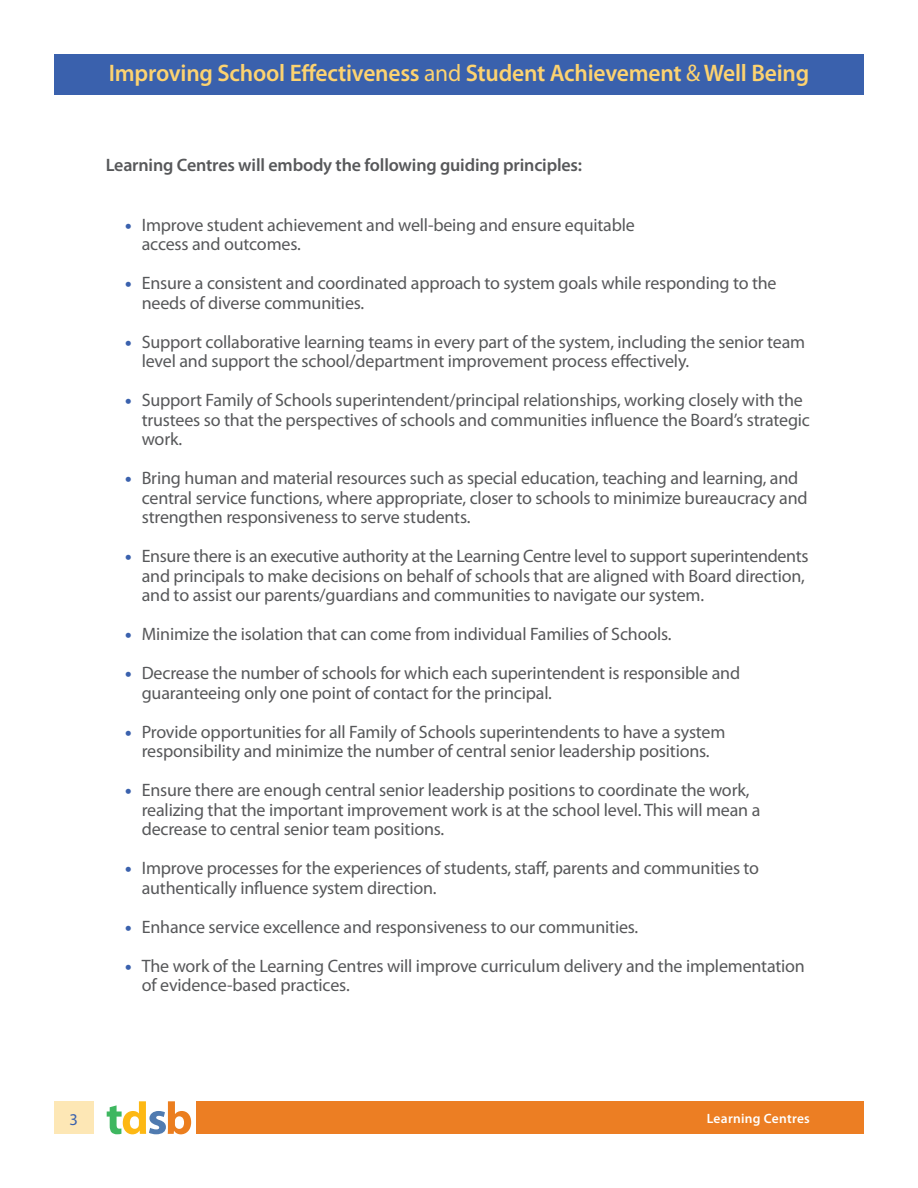
<style>
.page{position:relative;width:918px;height:1188px;background:#fff}
.page>*{position:absolute;margin:0;border:0;box-sizing:border-box;transform-origin:0 0}
.t1{font:600 24px "Myriad Pro";letter-spacing:-.01em;color:#fdd370}
.t2{font:18px/19.5px "Myriad Pro";letter-spacing:-.01em;color:#57585a}
.t3{font:600 18px "Myriad Pro";letter-spacing:-.01em;color:#57585a}
.t4{font:16.5px "Myriad Pro";color:#3a61ad}
.t5{font:600 13.5px "Myriad Pro";letter-spacing:.02em;color:#fff}
.s1{font-weight:400}
.s2{font-weight:900;color:#3a61ad}
</style>
<div class="page">
<div style="left:196px;top:1101px;width:668px;height:33px;background:#ec7e23"></div>
<div style="left:54px;top:1101px;width:40px;height:33px;background:#fde7b5"></div>
<div style="left:54px;top:54px;width:810px;height:40px;background:#3a61ad"></div>
<svg style="left:107px;top:1101px;width:84px;height:33px"></svg>
<h1 class="t1" style="left:109px;top:58px;width:702px">Improving School Effectiveness <span class="s1">and</span> Student Achievement <span class="s1">&amp;</span> Well Being</h1>
<h3 class="t3" style="left:106px;top:154px;width:478px">Learning Centres will embody the following guiding principles:</h3>
<p class="t2" style="left:142px;top:215px;width:495px;text-indent:-17px"><span class="s2">•</span> Improve student achievement and well-being and ensure equitable access and outcomes.</p>
<p class="t2" style="left:142px;top:273px;width:636px;text-indent:-17px"><span class="s2">•</span> Ensure a consistent and coordinated approach to system goals while responding to the needs of diverse communities.</p>
<p class="t2" style="left:142px;top:332px;width:665px;text-indent:-17px"><span class="s2">•</span> Support collaborative learning teams in every part of the system, including the senior team level and support the school/department improvement process effectively.</p>
<p class="t2" style="left:142px;top:390px;width:670px;text-indent:-17px"><span class="s2">•</span> Support Family of Schools superintendent/principal relationships, working closely with the trustees so that the perspectives of schools and communities influence the Board’s strategic work.</p>
<p class="t2" style="left:142px;top:468px;width:667px;text-indent:-17px"><span class="s2">•</span> Bring human and material resources such as special education, teaching and learning, and central service functions, where appropriate, closer to schools to minimize bureaucracy and strengthen responsiveness to serve students.</p>
<p class="t2" style="left:142px;top:546px;width:668px;text-indent:-17px"><span class="s2">•</span> Ensure there is an executive authority at the Learning Centre level to support superintendents and principals to make decisions on behalf of schools that are aligned with Board direction, and to assist our parents/guardians and communities to navigate our system.</p>
<p class="t2" style="left:125px;top:624px;width:548px"><span class="s2">•</span> Minimize the isolation that can come from individual Families of Schools.</p>
<p class="t2" style="left:142px;top:663px;width:600px;text-indent:-17px"><span class="s2">•</span> Decrease the number of schools for which each superintendent is responsible and guaranteeing only one point of contact for the principal.</p>
<p class="t2" style="left:125px;top:722px;width:602px;text-align:center"><span class="s2">•</span> Provide opportunities for all Family of Schools superintendents to have a system responsibility and minimize the number of central senior leadership positions.</p>
<p class="t2" style="left:142px;top:780px;width:620px;text-indent:-17px"><span class="s2">•</span> Ensure there are enough central senior leadership positions to coordinate the work, realizing that the important improvement work is at the school level. This will mean a decrease to central senior team positions.</p>
<p class="t2" style="left:142px;top:858px;width:619px;text-indent:-17px"><span class="s2">•</span> Improve processes for the experiences of students, staff, parents and communities to authentically influence system direction.</p>
<p class="t2" style="left:125px;top:917px;width:515px"><span class="s2">•</span> Enhance service excellence and responsiveness to our communities.</p>
<p class="t2" style="left:142px;top:956px;width:665px;text-indent:-17px"><span class="s2">•</span> The work of the Learning Centres will improve curriculum delivery and the implementation of evidence-based practices.</p>
<p class="t4" style="left:69px;top:1109px;width:10px">3</p>
<p class="t5" style="left:707px;top:1110px;width:104px">Learning Centres</p>
</div>
